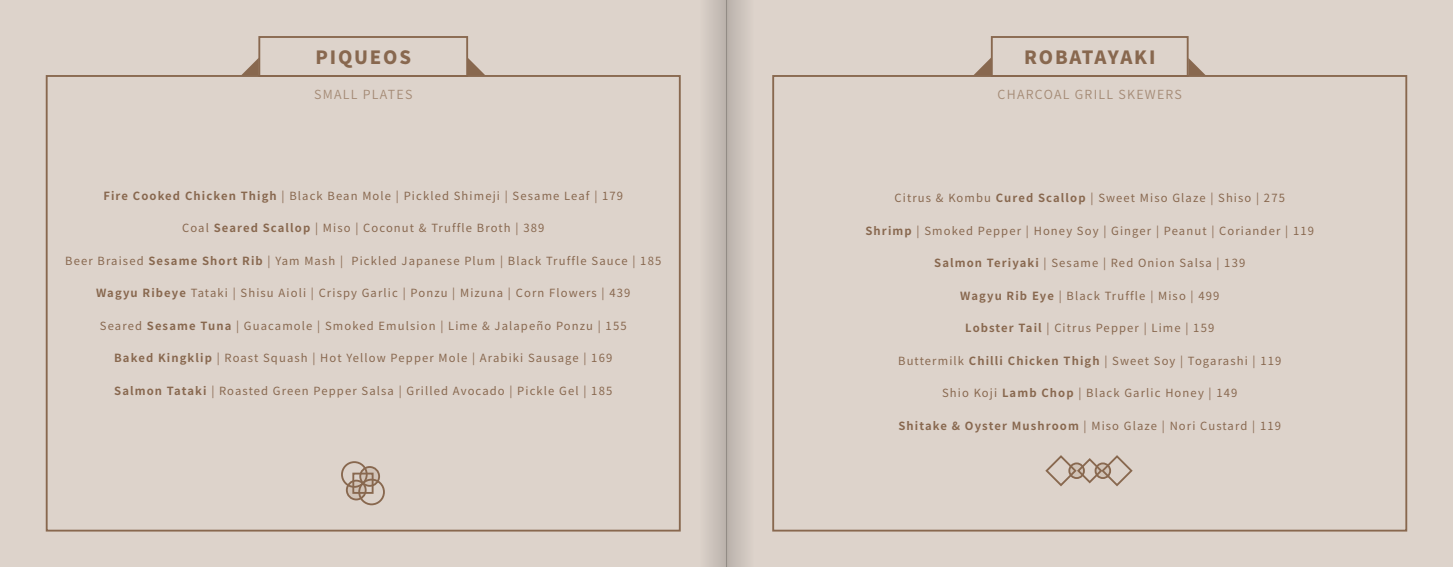
<style>
.page{position:relative;width:1453px;height:567px;background:#fff}
.page>*{position:absolute;margin:0;border:0;box-sizing:border-box;transform-origin:0 0}
.t1{font:900 18.25px "Noto Sans CJ Kkr";letter-spacing:.1em;color:#88684f}
.t2{font:600 12.5px "Noto Sans CJ Kkr";letter-spacing:.1em;color:#a48a75}
.t3{font:11.25px "Noto Sans CJ Kkr";letter-spacing:.1em;color:#88684f}
.s1{font-weight:700}
</style>
<div class="page">
<div style="left:0;top:0;width:726px;height:567px;background:#ddd3cb"></div>
<div style="left:46px;top:75px;width:635px;height:456px;border:2px solid #88684f"></div>
<div style="left:258px;top:36px;width:210px;height:41px;border:2px solid #88684f"></div>
<svg style="left:241px;top:58px;width:18px;height:17px"></svg>
<svg style="left:468px;top:58px;width:17px;height:17px"></svg>
<svg style="left:347px;top:481px;width:19px;height:18px"></svg>
<div style="left:346px;top:480px;width:21px;height:20px;border:2px solid #88684f;border-radius:50%"></div>
<svg style="left:360px;top:467px;width:19px;height:19px"></svg>
<div style="left:359px;top:466px;width:21px;height:21px;border:2px solid #88684f;border-radius:50%"></div>
<div style="left:358px;top:479px;width:27px;height:26px;border:2px solid #88684f;border-radius:50%"></div>
<div style="left:341px;top:461px;width:27px;height:27px;border:2px solid #88684f;border-radius:50%"></div>
<div style="left:352px;top:473px;width:22px;height:21px;border:2px solid #88684f"></div>
<div style="left:726px;top:0;width:727px;height:567px;background:#ddd3cb"></div>
<div style="left:772px;top:75px;width:635px;height:456px;border:2px solid #88684f"></div>
<div style="left:991px;top:36px;width:197px;height:41px;border:2px solid #88684f"></div>
<svg style="left:1045px;top:455px;width:88px;height:32px"></svg>
<svg style="left:974px;top:58px;width:17px;height:17px"></svg>
<svg style="left:1188px;top:58px;width:18px;height:17px"></svg>
<svg style="left:726px;top:0;width:21px;height:567px"></svg>
<svg style="left:707px;top:0;width:19px;height:567px"></svg>
<h1 class="t1" style="left:315px;top:47px;width:97px">PIQUEOS</h1>
<p class="t2" style="left:314px;top:88px;width:100px">SMALL PLATES</p>
<p class="t3" style="left:103px;top:189px;width:521px"><span class="s1">Fire Cooked Chicken Thigh</span> | Black Bean Mole | Pickled Shimeji | Sesame Leaf | 179</p>
<p class="t3" style="left:182px;top:222px;width:364px">Coal <span class="s1">Seared Scallop</span> | Miso | Coconut &amp; Truffle Broth | 389</p>
<p class="t3" style="left:65px;top:254px;width:597px">Beer Braised <span class="s1">Sesame Short Rib</span> | Yam Mash | Pickled Japanese Plum | Black Truffle Sauce | 185</p>
<p class="t3" style="left:96px;top:287px;width:536px"><span class="s1">Wagyu Ribeye</span> Tataki | Shisu Aioli | Crispy Garlic | Ponzu | Mizuna | Corn Flowers | 439</p>
<p class="t3" style="left:100px;top:319px;width:528px">Seared <span class="s1">Sesame Tuna</span> | Guacamole | Smoked Emulsion | Lime &amp; Jalapeño Ponzu | 155</p>
<p class="t3" style="left:114px;top:352px;width:500px"><span class="s1">Baked Kingklip</span> | Roast Squash | Hot Yellow Pepper Mole | Arabiki Sausage | 169</p>
<p class="t3" style="left:114px;top:384px;width:500px"><span class="s1">Salmon Tataki</span> | Roasted Green Pepper Salsa | Grilled Avocado | Pickle Gel | 185</p>
<h1 class="t1" style="left:1024px;top:47px;width:133px">ROBATAYAKI</h1>
<p class="t2" style="left:997px;top:88px;width:186px">CHARCOAL GRILL SKEWERS</p>
<p class="t3" style="left:894px;top:192px;width:392px">Citrus &amp; Kombu <span class="s1">Cured Scallop</span> | Sweet Miso Glaze | Shiso | 275</p>
<p class="t3" style="left:865px;top:224px;width:450px"><span class="s1">Shrimp</span> | Smoked Pepper | Honey Soy | Ginger | Peanut | Coriander | 119</p>
<p class="t3" style="left:934px;top:257px;width:313px"><span class="s1">Salmon Teriyaki</span> | Sesame | Red Onion Salsa | 139</p>
<p class="t3" style="left:960px;top:289px;width:261px"><span class="s1">Wagyu Rib Eye</span> | Black Truffle | Miso | 499</p>
<p class="t3" style="left:965px;top:322px;width:251px"><span class="s1">Lobster Tail</span> | Citrus Pepper | Lime | 159</p>
<p class="t3" style="left:898px;top:354px;width:385px">Buttermilk <span class="s1">Chilli Chicken Thigh</span> | Sweet Soy | Togarashi | 119</p>
<p class="t3" style="left:942px;top:387px;width:297px">Shio Koji <span class="s1">Lamb Chop</span> | Black Garlic Honey | 149</p>
<p class="t3" style="left:898px;top:419px;width:384px"><span class="s1">Shitake &amp; Oyster Mushroom</span> | Miso Glaze | Nori Custard | 119</p>
</div>
